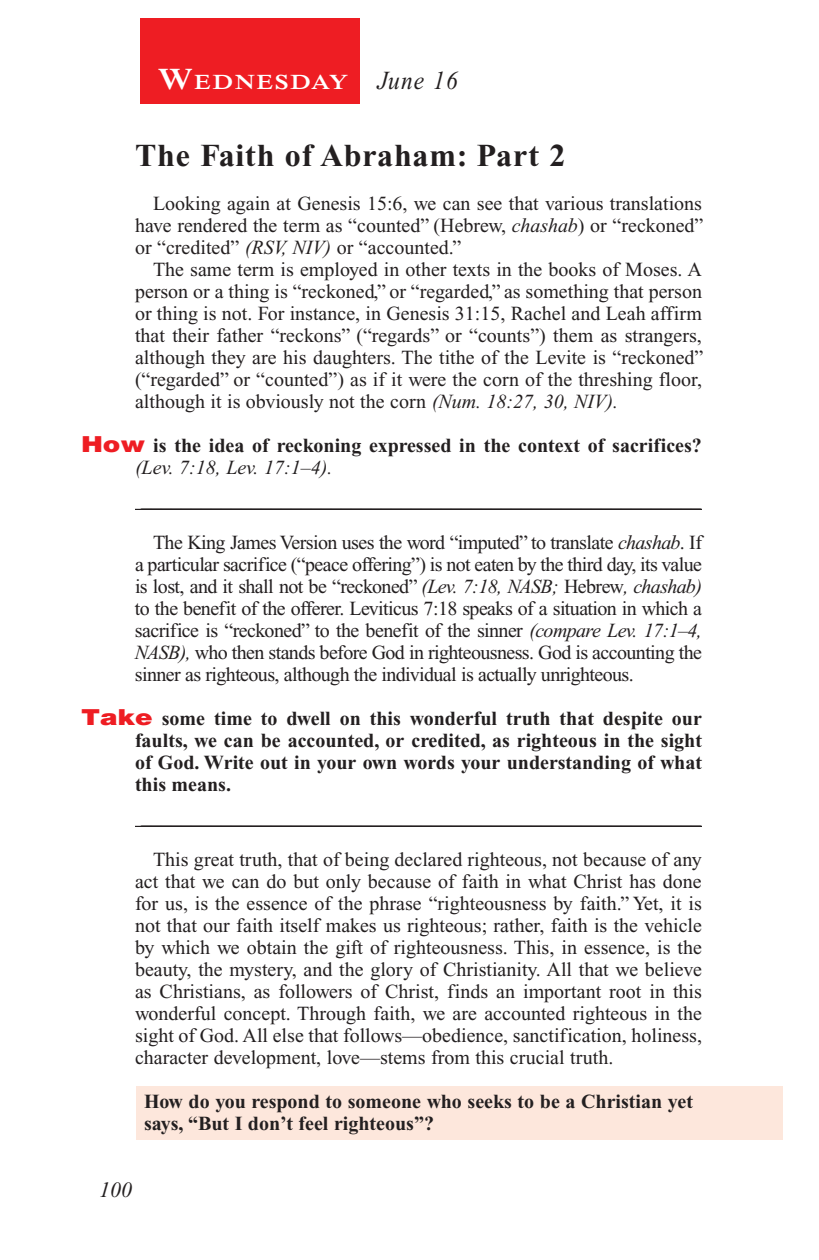
<style>
.page{position:relative;width:819px;height:1260px;background:#fff}
.page>*{position:absolute;margin:0;border:0;box-sizing:border-box;transform-origin:0 0}
.Head{font:700 32px "Times New Roman PS Std";letter-spacing:.025em;color:#231f20}
.Lesson_Dates{font:italic 26px "Times New Roman PS Std";letter-spacing:.05em;color:#231f20;scale:.9 1}
.t1{font:italic 22px "Times New Roman PS Std";color:#231f20}
.Daily_Header{font:600 21px "Times NRMT Std";letter-spacing:.07em;color:#fff;scale:1.1 1}
.Body{font:20px/22px "Times New Roman PS Std";color:#231f20;text-align:justify}
.Question{font:700 20px/22px "Times New Roman PS Std";color:#231f20}
.Blank_Lines{font:20px "Times New Roman PS Std";color:#231f20}
.x-screened_box-text{font:700 20px/22px "Times New Roman PS Std";color:#231f20}
.s1{font-size:30px}
.s2{font-style:italic}
.s3{font-family:"Helvetica LT Std";font-weight:900;font-size:22px;color:#ee1d23}
.s4{font-weight:400;font-style:italic}
</style>
<div class="page">
<div style="left:140px;top:18px;width:220px;height:86px;background:#ee1d23"></div>
<div style="left:137px;top:1086px;width:646px;height:54px;background:#fde7dc"></div>
<hr style="left:135px;top:509px;width:567px;height:1px;background:#231f20">
<hr style="left:135px;top:826px;width:567px;height:1px;background:#231f20">
<p class="Daily_Header" style="left:158px;top:70px;width:175px"><span class="s1">W</span>EDNESDAY</p>
<p class="Lesson_Dates" style="left:378px;top:66px;width:91px">June 16</p>
<p class="Head" style="left:135px;top:138px;width:432px">The Faith of Abraham: Part 2</p>
<p class="Body" style="left:135px;top:193px;width:570px;text-indent:18px">Looking again at Genesis 15:6, we can see that various translations have rendered the term as “counted” (Hebrew, <span class="s2">chashab</span>) or “reckoned” or “credited” <span class="s2">(RSV, NIV)</span> or “accounted.”</p>
<p class="Body" style="left:135px;top:259px;width:570px;text-align:left;text-indent:18px">The same term is employed in other texts in the books of Moses. A person or a thing is “reckoned,” or “regarded,” as something that person or thing is not. For instance, in Genesis 31:15, Rachel and Leah affirm that their father “reckons” (“regards” or “counts”) them as strangers, although they are his daughters. The tithe of the Levite is “reckoned” (“regarded” or “counted”) as if it were the corn of the threshing floor, although it is obviously not the corn <span class="s2">(Num. 18:27, 30, NIV).</span></p>
<p class="Question" style="left:135px;top:435px;width:568px;text-indent:-54px"><span class="s3">How</span> is the idea of reckoning expressed in the context of sacrifices? <span class="s4">(Lev. 7:18, Lev. 17:1–4).</span></p>
<p class="Blank_Lines" style="left:141px;top:490px;width:561px">________________________________________________________</p>
<p class="Body" style="left:135px;top:532px;width:569px;text-indent:18px">The King James Version uses the word “imputed” to translate <span class="s2">chashab</span>. If a particular sacrifice (“peace offering”) is not eaten by the third day, its value is lost, and it shall not be “reckoned” <span class="s2">(Lev. 7:18, NASB;</span> Hebrew<span class="s2">, chashab) </span>to the benefit of the offerer. Leviticus 7:18 speaks of a situation in which a sacrifice is “reckoned” to the benefit of the sinner <span class="s2">(compare Lev. 17:1–4, NASB),</span> who then stands before God in righteousness. God is accounting the sinner as righteous, although the individual is actually unrighteous.</p>
<p class="Question" style="left:135px;top:708px;width:569px;text-align:justify;text-indent:-54px"><span class="s3">Take</span> some time to dwell on this wonderful truth that despite our faults, we can be accounted, or credited, as righteous in the sight of God. Write out in your own words your understanding of what this means.</p>
<p class="Blank_Lines" style="left:141px;top:807px;width:561px">________________________________________________________</p>
<p class="Body" style="left:135px;top:849px;width:569px;text-indent:18px">This great truth, that of being declared righteous, not because of any act that we can do but only because of faith in what Christ has done for us, is the essence of the phrase “righteousness by faith.” Yet, it is not that our faith itself makes us righteous; rather, faith is the vehicle by which we obtain the gift of righteousness. This, in essence, is the beauty, the mystery, and the glory of Christianity. All that we believe as Christians, as followers of Christ, finds an important root in this wonderful concept. Through faith, we are accounted righteous in the sight of God. All else that follows—obedience, sanctification, holiness, character development, love—stems from this crucial truth.</p>
<p class="x-screened_box-text" style="left:144px;top:1091px;width:551px">How do you respond to someone who seeks to be a Christian yet says, “But I don’t feel righteous”?</p>
<p class="t1" style="left:99px;top:1178px;width:34px">100</p>
</div>
